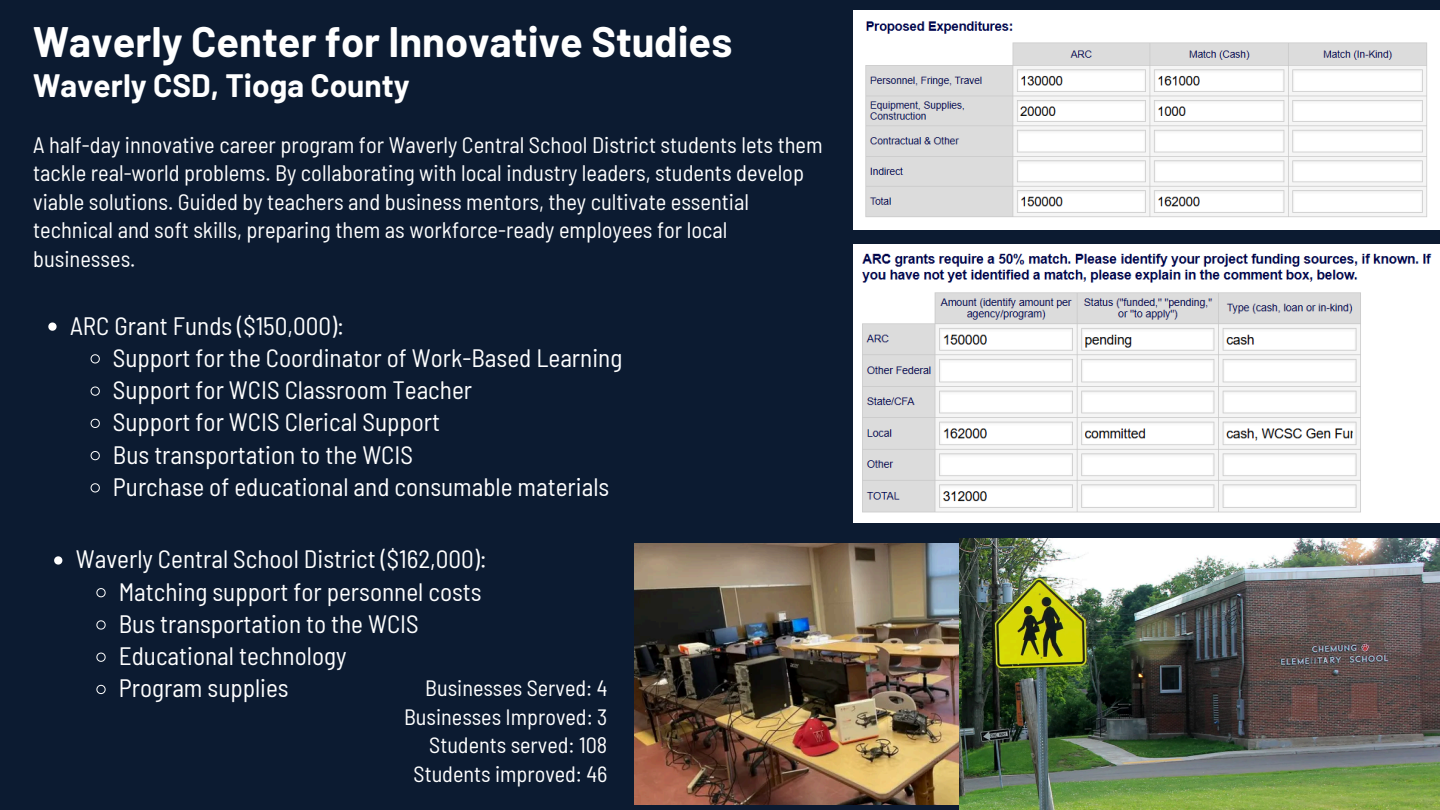
<style>
.page{position:relative;width:1440px;height:810px;background:#0c1b31}
.page>*{position:absolute;margin:0;border:0;box-sizing:border-box;transform-origin:0 0}
.t1{font:700 41.7px "Barlow";color:#fff}
.t2{font:700 31.7px "Barlow";color:#fff}
.t3{font:semi-condensed 25.2px "Barlow";color:#fff}
.t4{font:semi-condensed 22.4px/28.5px "Barlow";color:#fff}
.t5{font:semi-condensed 22.2px "Barlow";color:#fff}
</style>
<div class="page">
<img style="left:853px;top:10px;width:587px;height:219px">
<img style="left:853px;top:244px;width:587px;height:279px">
<img style="left:635px;top:543px;width:324px;height:262px">
<img style="left:959px;top:538px;width:481px;height:272px">
<svg style="left:54px;top:556px;width:8px;height:9px"></svg>
<svg style="left:96px;top:588px;width:10px;height:10px"></svg>
<svg style="left:96px;top:620px;width:10px;height:10px"></svg>
<svg style="left:96px;top:652px;width:10px;height:10px"></svg>
<svg style="left:96px;top:684px;width:10px;height:10px"></svg>
<svg style="left:48px;top:322px;width:9px;height:9px"></svg>
<svg style="left:90px;top:354px;width:10px;height:10px"></svg>
<svg style="left:90px;top:386px;width:10px;height:10px"></svg>
<svg style="left:90px;top:418px;width:10px;height:10px"></svg>
<svg style="left:90px;top:451px;width:10px;height:10px"></svg>
<svg style="left:90px;top:483px;width:10px;height:10px"></svg>
<p class="t1" style="left:33px;top:16px;width:701px">Waverly Center for Innovative Studies</p>
<p class="t2" style="left:33px;top:65px;width:378px">Waverly CSD, Tioga County</p>
<p class="t4" style="left:33px;top:130px;width:791px">A half-day innovative career program for Waverly Central School District students lets them tackle real-world problems. By collaborating with local industry leaders, students develop viable solutions. Guided by teachers and business mentors, they cultivate essential technical and soft skills, preparing them as workforce-ready employees for local businesses.</p>
<p class="t3" style="left:70px;top:309px;width:276px">ARC Grant Funds ($150,000):</p>
<p class="t3" style="left:113px;top:342px;width:511px">Support for the Coordinator of Work-Based Learning</p>
<p class="t3" style="left:113px;top:374px;width:361px">Support for WCIS Classroom Teacher</p>
<p class="t3" style="left:113px;top:406px;width:329px">Support for WCIS Clerical Support</p>
<p class="t3" style="left:113px;top:438px;width:302px">Bus transportation to the WCIS</p>
<p class="t3" style="left:113px;top:471px;width:498px">Purchase of educational and consumable materials</p>
<p class="t3" style="left:76px;top:543px;width:412px">Waverly Central School District ($162,000):</p>
<p class="t3" style="left:119px;top:575px;width:364px">Matching support for personnel costs</p>
<p class="t3" style="left:119px;top:608px;width:302px">Bus transportation to the WCIS</p>
<p class="t3" style="left:119px;top:640px;width:229px">Educational technology</p>
<p class="t3" style="left:119px;top:672px;width:171px">Program supplies</p>
<p class="t5" style="left:425px;top:674px;width:184px">Businesses Served: 4</p>
<p class="t5" style="left:404px;top:703px;width:205px">Businesses Improved: 3</p>
<p class="t5" style="left:429px;top:731px;width:180px">Students served: 108</p>
<p class="t5" style="left:414px;top:760px;width:195px">Students improved: 46</p>
</div>
